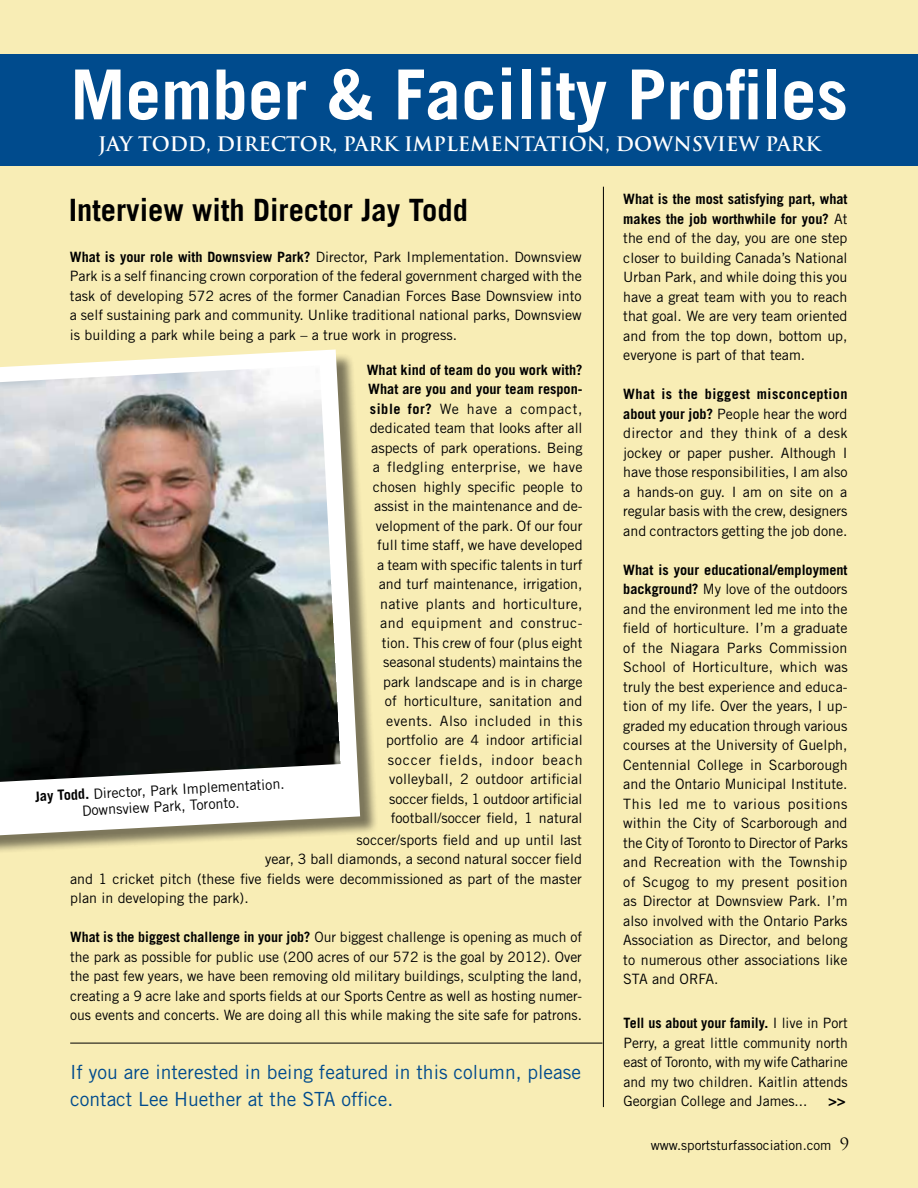
<style>
.page{position:relative;width:918px;height:1188px;background:#f8edb5}
.page>*{position:absolute;margin:0;border:0;box-sizing:border-box;transform-origin:0 0}
.t1{font:700 69px "Trade Gothic";color:#fff}
.t2{font:700 30.75px "Trade Gothic";color:#000}
.t3{font:19.5px/27px "Trade Gothic";color:#004b8d}
.t4{font:700 19.5px "Trajan Pro";color:#fff}
.t5{font:14.25px/19.5px "Trade Gothic";color:#000;text-align:justify}
.t6{font:700 14.25px "Trade Gothic";color:#000}
.t7{font:13.5px "Trade Gothic";color:#000}
.s1{font-weight:700}
.s2{font-family:"Trajan Pro";font-size:16.5px}
</style>
<div class="page">
<div style="left:0;top:54px;width:918px;height:112px;background:#004b8d"></div>
<hr style="left:603px;top:187px;width:1px;height:920px;background:#000">
<svg style="left:0;top:349px;width:376px;height:503px"></svg>
<img style="left:0;top:365px;width:341px;height:417px">
<hr style="left:70px;top:1043px;width:532px;height:1px;background:#000">
<h1 class="t1" style="left:70px;top:52px;width:779px">Member &amp; Facility Profiles</h1>
<h3 class="t4" style="left:98px;top:132px;width:320px">JAY TODD, DIRECTOR, PARK IMPL</h3>
<h3 class="t4" style="left:458px;top:132px;width:364px">EMENTATION, DOWNSVI EW PARK</h3>
<h2 class="t2" style="left:69px;top:191px;width:401px">Interview with Director Jay Todd</h2>
<p class="t5" style="left:70px;top:247px;width:513px"><span class="s1">What is your role with Downsview Park?</span> Director, Park Implementation. Downsview Park is a self financing crown corporation of the federal government charged with the task of developing 572 acres of the former Canadian Forces Base Downsview into a self sustaining park and community. Unlike traditional national parks, Downsview is building a park while being a park – a true work in progress.</p>
<p class="t5" style="left:367px;top:360px;width:217px;text-align:right"><span class="s1">What kind of team do you work with?<br>What are you and your team respon&shy;sible for?</span> We have a compact, dedicated team that looks after all aspects of park operations. Being a fledgling enterprise, we have chosen highly specific people to assist in the maintenance and de&shy;velopment of the park. Of our four full time staff, we have developed a team with specific talents in turf and turf maintenance, irrigation, native plants and horticulture, and equipment and construc&shy;tion. This crew of four (plus eight seasonal students) maintains the park landscape and is in charge<br>of horticulture, sanitation and events. Also included in this portfolio are 4 indoor artificial soccer fields, indoor beach volleyball, 2 outdoor artificial soccer fields, 1 outdoor artificial football/soccer field, 1 natural</p>
<p class="t5" style="left:357px;top:830px;width:227px">soccer/sports field and up until last</p>
<p class="t5" style="left:265px;top:849px;width:318px">year, 3 ball diamonds, a second natural soccer field</p>
<p class="t5" style="left:70px;top:869px;width:513px">and 1 cricket pitch (these five fields were decommissioned as part of the master</p>
<p class="t5" style="left:70px;top:888px;width:180px">plan in developing the park).</p>
<p class="t5" style="left:70px;top:927px;width:513px"><span class="s1">What is the biggest challenge in your job?</span> Our biggest challenge is opening as much of the park as possible for public use (200 acres of our 572 is the goal by 2012). Over the past few years, we have been removing old military buildings, sculpting the land, creating a 9 acre lake and sports fields at our Sports Centre as well as hosting numer&shy;ous events and concerts. We are doing all this while making the site safe for patrons.</p>
<p class="t5" style="left:35px;top:788px;width:251px;line-height:16.5px;text-align:center;rotate:-3deg"><span class="s1">Jay Todd.</span> Director, Park Implementation.<br>Downsview Park, Toronto.</p>
<h3 class="t3" style="left:70px;top:1059px;width:512px">If you are interested in being featured in this column, please contact Lee Huether at the STA office.</h3>
<p class="t5" style="left:623px;top:189px;width:226px"><span class="s1">What is the most satisfying part, what makes the job worthwhile for you?</span> At the end of the day, you are one step closer to building Canada’s National Urban Park, and while doing this you have a great team with you to reach that goal. We are very team oriented and from the top down, bottom up, everyone is part of that team.</p>
<p class="t5" style="left:623px;top:384px;width:226px"><span class="s1">What is the biggest misconception about your job?</span> People hear the word director and they think of a desk jockey or paper pusher. Although I have those responsibilities, I am also a hands-on guy. I am on site on a regular basis with the crew, designers and contractors getting the job done.</p>
<p class="t5" style="left:623px;top:560px;width:226px"><span class="s1">What is your educational/employment background?</span> My love of the outdoors and the environment led me into the field of horticulture. I’m a graduate of the Niagara Parks Commission School of Horticulture, which was truly the best experience and educa&shy;tion of my life. Over the years, I up&shy;graded my education through various courses at the University of Guelph, Centennial College in Scarborough and the Ontario Municipal Institute.<br>This led me to various positions within the City of Scarborough and the City of Toronto to Director of Parks and Recreation with the Township of Scugog to my present position as Director at Downsview Park. I’m also involved with the Ontario Parks Association as Director, and belong to numerous other associations like STA and ORFA.</p>
<p class="t5" style="left:624px;top:1013px;width:226px"><span class="s1">Tell us about your family.</span> I live in Port Perry, a great little community north east of Toronto, with my wife Catharine and my two children. Kaitlin attends Georgian College and James...</p>
<p class="t6" style="left:829px;top:1092px;width:18px">&gt;&gt;</p>
<p class="t7" style="left:651px;top:1137px;width:200px">www.sportsturfassociation.com <span class="s2">9</span></p>
</div>
